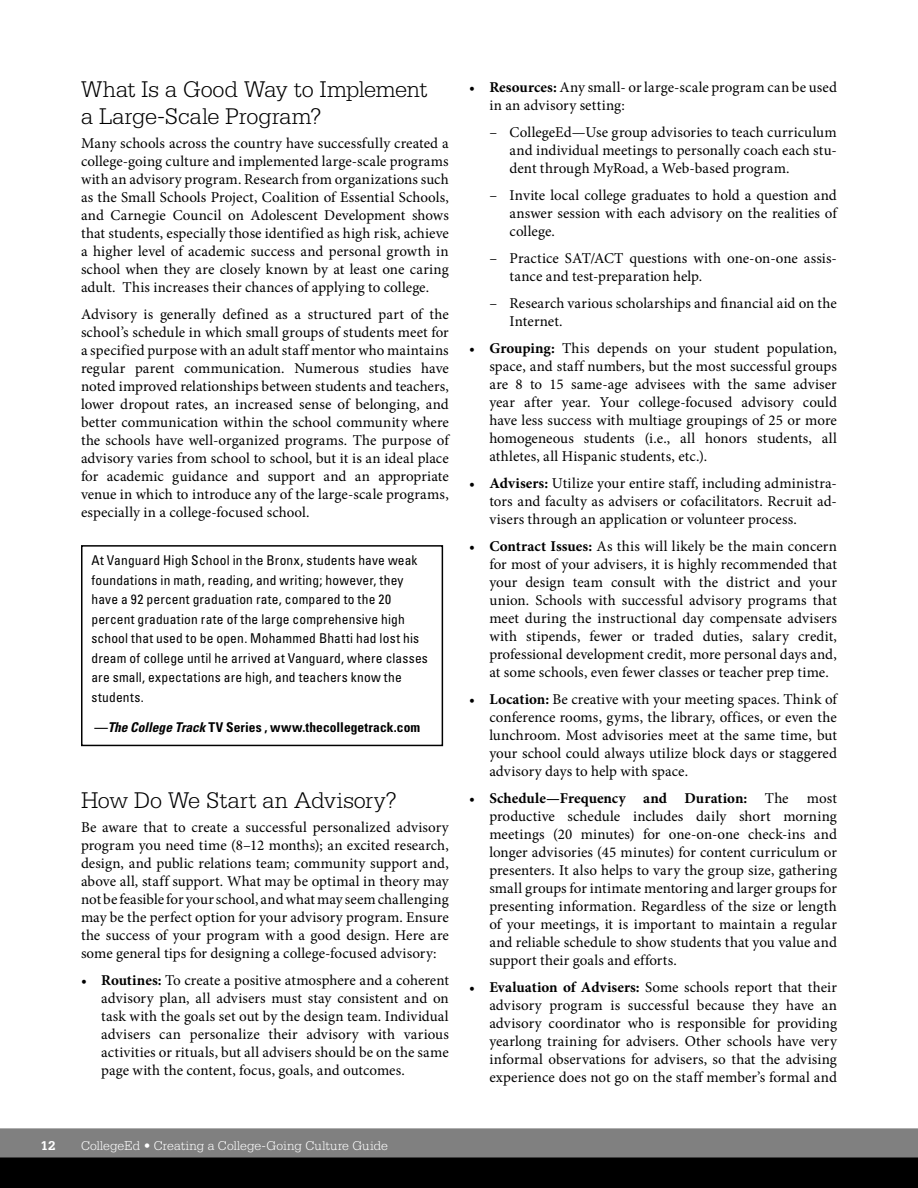
<style>
.page{position:relative;width:918px;height:1188px;background:#fff}
.page>*{position:absolute;margin:0;border:0;box-sizing:border-box;transform-origin:0 0}
.t1{font:300 24px/27px "Serifa Std";letter-spacing:-.005em;color:#000}
.t2{font:15px/18px "Minion Pro";letter-spacing:.005em;color:#000;text-align:justify}
.t3{font:condensed 13.5px/19.5px "Univers LT Std";letter-spacing:.015em;color:#000}
.t4{font:700 condensed 13.5px "Univers LT Std";letter-spacing:.005em;color:#000}
.t5{font:300 13.5px "Serifa Std";letter-spacing:.005em;color:#fff}
.t6{font:700 13.5px "Serifa Std";color:#fff}
.s1{font-style:italic}
.s2{font-weight:700}
</style>
<div class="page">
<svg style="left:0;top:1128px;width:918px;height:60px;background:#3f3f3f"></svg>
<div style="left:81px;top:545px;width:362px;height:201px;border:2px solid #000"></div>
<h1 class="t1" style="left:81px;top:76px;width:348px">What Is a Good Way to Implement a Large-Scale Program?</h1>
<p class="t2" style="left:81px;top:134px;width:369px">Many schools across the country have successfully created a college-going culture and implemented large-scale programs with an advisory program. Research from organizations such as the Small Schools Project, Coalition of Essential Schools, and Carnegie Council on Adolescent Development shows that students, especially those identified as high risk, achieve a higher level of academic success and personal growth in school when they are closely known by at least one caring adult. This increases their chances of applying to college.</p>
<p class="t2" style="left:81px;top:305px;width:369px">Advisory is generally defined as a structured part of the school’s schedule in which small groups of students meet for a specified purpose with an adult staff mentor who maintains regular parent communication. Numerous studies have noted improved relationships between students and teachers, lower dropout rates, an increased sense of belonging, and better communication within the school community where the schools have well-organized programs. The purpose of advisory varies from school to school, but it is an ideal place for academic guidance and support and an appropriate venue in which to introduce any of the large-scale programs, especially in a college-focused school.</p>
<p class="t3" style="left:92px;top:551px;width:338px">At Vanguard High School in the Bronx, students have weak foundations in math, reading, and writing; however, they have a 92 percent graduation rate, compared to the 20 percent graduation rate of the large comprehensive high school that used to be open. Mohammed Bhatti had lost his dream of college until he arrived at Vanguard, where classes are small, expectations are high, and teachers know the students.</p>
<p class="t4" style="left:94px;top:719px;width:327px">—<span class="s1">The College Track</span> TV Series , www.thecollegetrack.com</p>
<h1 class="t1" style="left:81px;top:787px;width:317px">How Do We Start an Advisory?</h1>
<p class="t2" style="left:81px;top:818px;width:369px">Be aware that to create a successful personalized advisory program you need time (8–12 months); an excited research, design, and public relations team; community support and, above all, staff support. What may be optimal in theory may not be feasible for your school, and what may seem challenging may be the perfect option for your advisory program. Ensure the success of your program with a good design. Here are some general tips for designing a college-focused advisory:</p>
<p class="t2" style="left:101px;top:971px;width:349px;text-indent:-20px">• <span class="s2">Routines:</span> To create a positive atmosphere and a coherent advisory plan, all advisers must stay consistent and on task with the goals set out by the design team. Individual advisers can personalize their advisory with various activities or rituals, but all advisers should be on the same page with the content, focus, goals, and outcomes.</p>
<p class="t2" style="left:489px;top:78px;width:349px;text-indent:-20px">• <span class="s2">Resources:</span> Any small- or large-scale program can be used in an advisory setting:</p>
<p class="t2" style="left:510px;top:123px;width:329px;text-indent:-20px">– CollegeEd—Use group advisories to teach curriculum and individual meetings to personally coach each stu&shy;dent through MyRoad, a Web-based program.</p>
<p class="t2" style="left:510px;top:186px;width:329px;text-indent:-20px">– Invite local college graduates to hold a question and answer session with each advisory on the realities of college.</p>
<p class="t2" style="left:510px;top:249px;width:329px;text-indent:-20px">– Practice SAT/ACT questions with one-on-one assis&shy;tance and test-preparation help.</p>
<p class="t2" style="left:510px;top:294px;width:329px;text-indent:-20px">– Research various scholarships and financial aid on the<br>Internet.</p>
<p class="t2" style="left:489px;top:339px;width:349px;text-indent:-20px">• <span class="s2">Grouping:</span> This depends on your student population, space, and staff numbers, but the most successful groups are 8 to 15 same-age advisees with the same adviser year after year. Your college-focused advisory could have less success with multiage groupings of 25 or more homogeneous students (i.e., all honors students, all athletes, all Hispanic students, etc.).</p>
<p class="t2" style="left:489px;top:474px;width:349px;text-indent:-20px">• <span class="s2">Advisers:</span> Utilize your entire staff, including administra&shy;tors and faculty as advisers or cofacilitators. Recruit ad&shy;visers through an application or volunteer process.</p>
<p class="t2" style="left:489px;top:537px;width:349px;text-indent:-20px">• <span class="s2">Contract Issues:</span> As this will likely be the main concern for most of your advisers, it is highly recommended that your design team consult with the district and your union. Schools with successful advisory programs that meet during the instructional day compensate advisers with stipends, fewer or traded duties, salary credit, professional development credit, more personal days and, at some schools, even fewer classes or teacher prep time.</p>
<p class="t2" style="left:489px;top:690px;width:349px;text-indent:-20px">• <span class="s2">Location:</span> Be creative with your meeting spaces. Think of conference rooms, gyms, the library, offices, or even the lunchroom. Most advisories meet at the same time, but your school could always utilize block days or staggered advisory days to help with space.</p>
<p class="t2" style="left:489px;top:789px;width:349px;text-indent:-20px">• <span class="s2">Schedule—Frequency and Duration:</span> The most productive schedule includes daily short morning meetings (20 minutes) for one-on-one check-ins and longer advisories (45 minutes) for content curriculum or presenters. It also helps to vary the group size, gathering small groups for intimate mentoring and larger groups for presenting information. Regardless of the size or length of your meetings, it is important to maintain a regular and reliable schedule to show students that you value and support their goals and efforts.</p>
<p class="t2" style="left:489px;top:978px;width:349px;text-indent:-20px">• <span class="s2">Evaluation of Advisers:</span> Some schools report that their advisory program is successful because they have an advisory coordinator who is responsible for providing yearlong training for advisers. Other schools have very informal observations for advisers, so that the advising experience does not go on the staff member’s formal and</p>
<p class="t6" style="left:40px;top:1138px;width:8px">12</p>
<p class="t5" style="left:81px;top:1138px;width:308px">CollegeEd • Creating a College-Going Culture Guide</p>
</div>
